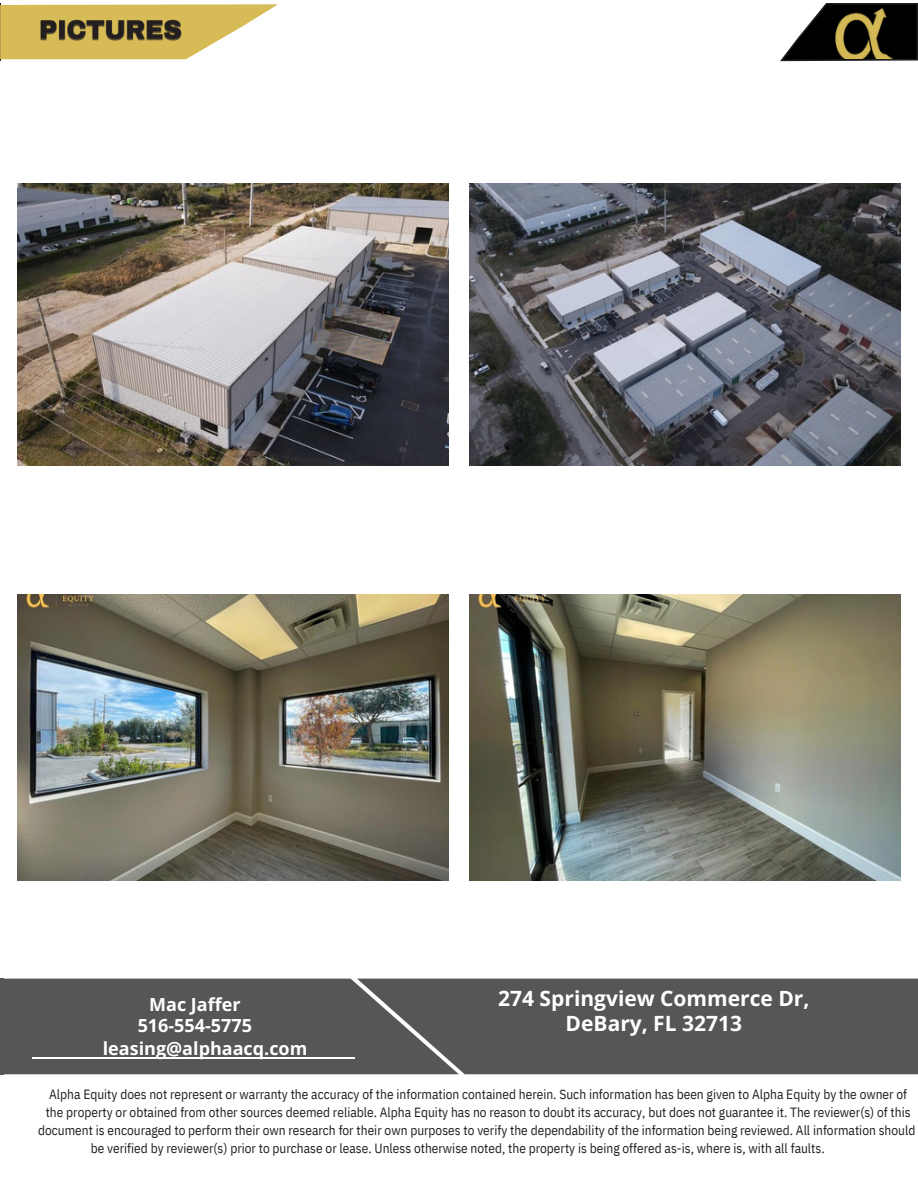
<style>
.page{position:relative;width:918px;height:1188px;background:#fff}
.page>*{position:absolute;margin:0;border:0;box-sizing:border-box;transform-origin:0 0}
.t1{font:700 21px "Open Sans";color:#fff}
.t2{font:700 18px/21.3px "Open Sans";color:#fff;text-align:center}
.t3{font:13.35px/18px "IBM Plex Sans Cond";color:#231f20;text-align:center}
</style>
<div class="page">
<img style="left:469px;top:184px;width:431px;height:282px">
<img style="left:18px;top:594px;width:431px;height:287px">
<img style="left:469px;top:594px;width:431px;height:287px">
<img style="left:18px;top:184px;width:431px;height:282px">
<svg style="left:780px;top:3px;width:138px;height:58px"></svg>
<img style="left:829px;top:3px;width:78px;height:56px">
<hr style="left:0;top:3px;width:1px;height:58px;background:#231f20">
<svg style="left:0;top:4px;width:278px;height:55px"></svg>
<div style="left:4px;top:979px;width:353px;height:95px;background:#575656"></div>
<div style="left:357px;top:979px;width:561px;height:95px;background:#575656"></div>
<hr style="left:0;top:979px;width:4px;height:95px;background:#575656">
<hr style="left:32px;top:1058px;width:322px;height:1px;background:#fff">
<img style="left:39px;top:15px;width:144px;height:29px">
<p class="t2" style="left:138px;top:993px;width:116px">Mac Jaffer<br>516-554-5775</p>
<p class="t2" style="left:103px;top:1037px;width:206px">leasing@alphaacq.com</p>
<p class="t1" style="left:498px;top:983px;width:313px">274 Springview Commerce Dr,</p>
<p class="t1" style="left:566px;top:1008px;width:178px">DeBary, FL 32713</p>
<p class="t3" style="left:38px;top:1085px;width:879px">Alpha Equity does not represent or warranty the accuracy of the information contained herein. Such information has been given to Alpha Equity by the owner of the property or obtained from other sources deemed reliable. Alpha Equity has no reason to doubt its accuracy, but does not guarantee it. The reviewer(s) of this document is encouraged to perform their own research for their own purposes to verify the dependability of the information being reviewed. All information should</p>
<p class="t3" style="left:91px;top:1139px;width:735px">be verified by reviewer(s) prior to purchase or lease. Unless otherwise noted, the property is being offered as-is, where is, with all faults.</p>
</div>
